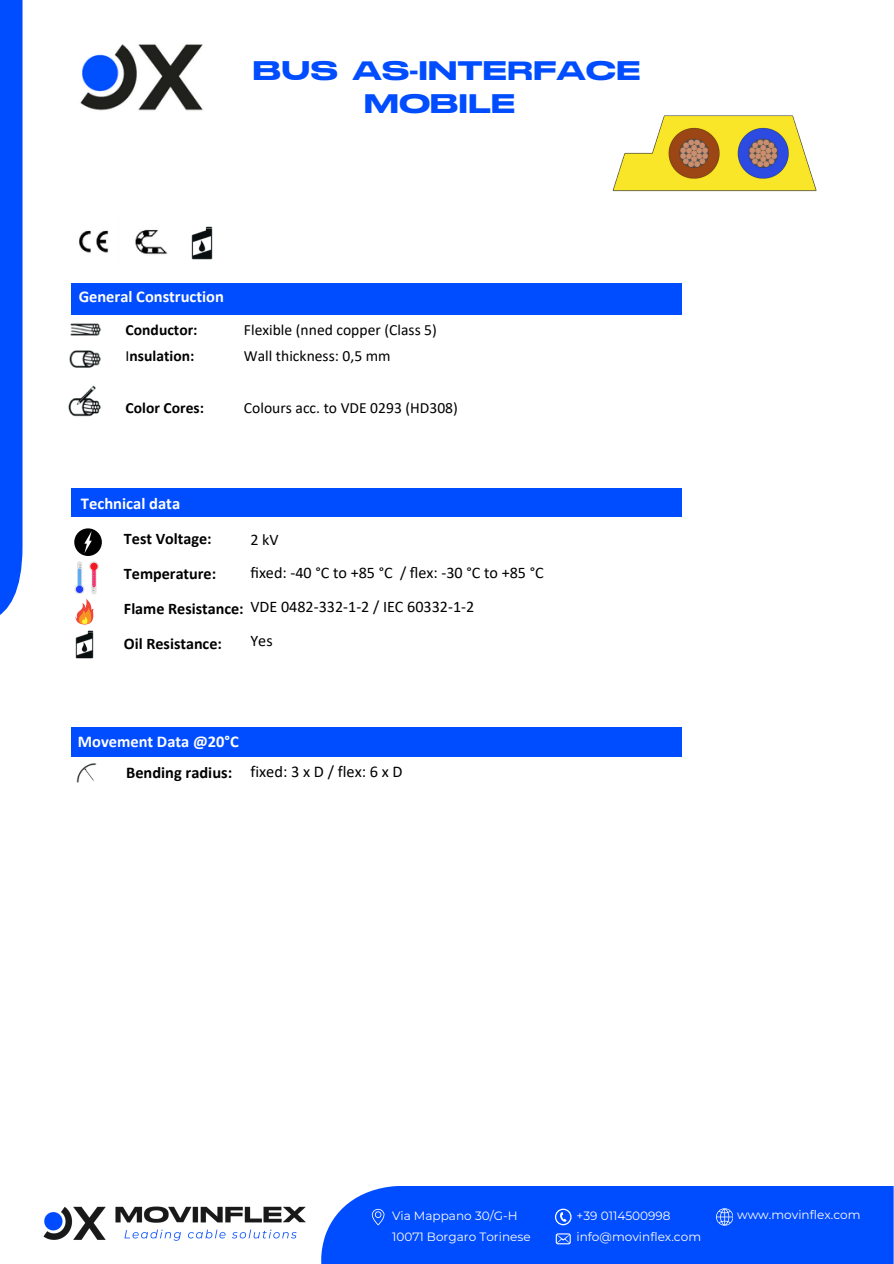
<style>
.page{position:relative;width:894px;height:1264px;background:#fff}
.page>*{position:absolute;margin:0;border:0;box-sizing:border-box;transform-origin:0 0}
.t1{font:26.85px/32.7px "Stretch Pro";color:#004cff;text-align:center}
.t2{font:700 16.5px "Calibri";color:#fff}
.t3{font:16.35px "Calibri";color:#000}
.t4{font:700 16.35px "Calibri";color:#000}
.t5{font:16.2px/33.8px "Calibri";color:#000}
.t6{font:700 16.2px/34.8px "Calibri";color:#000}
.t7{font:15.6px/25.8px "Calibri";color:#000}
.t8{font:700 15.6px/25.8px "Calibri";color:#000}
.t9{font:12px/21.1px "Montserrat";color:#fff}
.s1{font-weight:400}
</style>
<div class="page">
<div style="left:0;top:0;width:23px;height:623px;background:#004cff"></div>
<div style="left:321px;top:1185px;width:572px;height:78px;background:#004cff"></div>
<svg style="left:372px;top:1208px;width:12px;height:17px"></svg>
<svg style="left:555px;top:1208px;width:16px;height:17px"></svg>
<svg style="left:555px;top:1233px;width:15px;height:11px"></svg>
<svg style="left:716px;top:1208px;width:16px;height:17px"></svg>
<img style="left:43px;top:1206px;width:62px;height:34px">
<img style="left:105px;top:1206px;width:201px;height:35px">
<img style="left:70px;top:314px;width:32px;height:22px">
<img style="left:69px;top:350px;width:32px;height:18px">
<img style="left:68px;top:385px;width:33px;height:32px">
<div style="left:71px;top:283px;width:611px;height:31px;background:#004cff"></div>
<div style="left:71px;top:488px;width:611px;height:29px;background:#004cff"></div>
<div style="left:71px;top:727px;width:611px;height:29px;background:#004cff"></div>
<div style="left:74px;top:528px;width:28px;height:28px;background:#000;border-radius:50%"></div>
<svg style="left:84px;top:531px;width:8px;height:22px"></svg>
<svg style="left:74px;top:561px;width:25px;height:63px"></svg>
<img style="left:76px;top:763px;width:21px;height:20px">
<img style="left:75px;top:630px;width:19px;height:28px">
<img style="left:191px;top:226px;width:22px;height:33px">
<img style="left:135px;top:229px;width:33px;height:26px">
<img style="left:612px;top:115px;width:205px;height:77px">
<img style="left:79px;top:230px;width:30px;height:23px">
<img style="left:80px;top:44px;width:123px;height:67px">
<p class="t1" style="left:253px;top:56px;width:389px">BUS AS-INTERFACE<br>MOBILE</p>
<h3 class="t2" style="left:79px;top:290px;width:147px">General Construction</h3>
<h1 class="t8" style="left:126px;top:318px;width:73px">Conductor:<br><span class="s1">I</span>nsulation:</h1>
<p class="t8" style="left:126px;top:395px;width:80px">Color Cores:</p>
<p class="t7" style="left:244px;top:318px;width:194px">Flexible (nned copper (Class 5)<br>Wall thickness: 0,5 mm</p>
<p class="t7" style="left:244px;top:395px;width:215px">Colours acc. to VDE 0293 (HD308)</p>
<h3 class="t2" style="left:81px;top:496px;width:101px">Technical data</h3>
<h2 class="t6" style="left:124px;top:522px;width:121px">Test Voltage:<br>Temperature:<br>Flame Resistance:<br>Oil Resistance:</h2>
<h2 class="t5" style="left:250px;top:524px;width:295px">2 kV<br>fixed: -40 °C to +85 °C / flex: -30 °C to +85 °C<br>VDE 0482-332-1-2 / IEC 60332-1-2<br>Yes</h2>
<h3 class="t2" style="left:78px;top:734px;width:162px">Movement Data @20°C</h3>
<p class="t4" style="left:126px;top:765px;width:107px">Bending radius:</p>
<p class="t3" style="left:250px;top:764px;width:154px">fixed: 3 x D / flex: 6 x D</p>
<p class="t9" style="left:392px;top:1204px;width:140px">Via Mappano 30/G-H<br>10071 Borgaro Torinese</p>
<p class="t9" style="left:576px;top:1204px;width:96px">+39 0114500998</p>
<h2 class="t9" style="left:576px;top:1225px;width:126px">info@movinflex.com</h2>
<p class="t9" style="left:736px;top:1203px;width:125px">www.movinflex.com</p>
</div>
